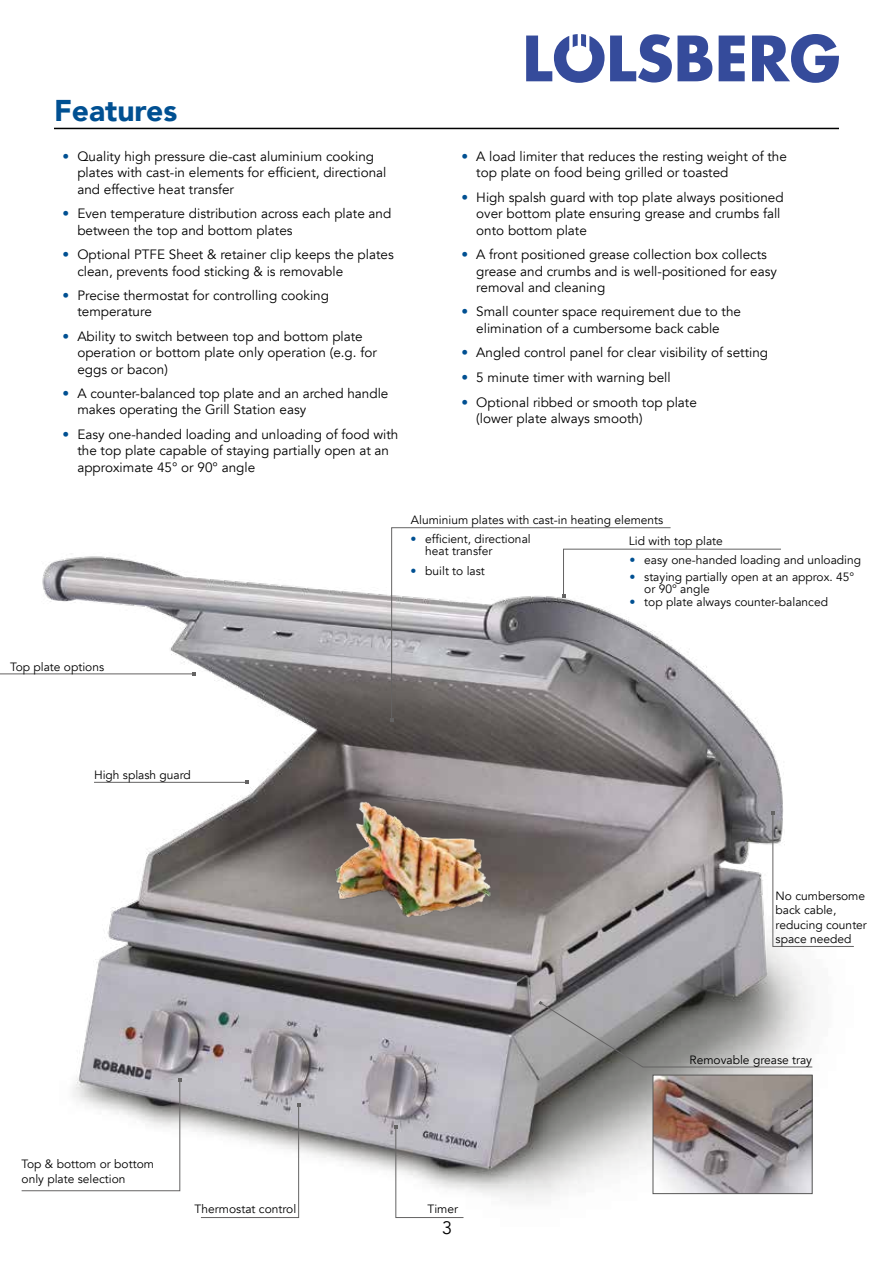
<style>
.page{position:relative;width:893px;height:1263px;background:#fff}
.page>*{position:absolute;margin:0;border:0;box-sizing:border-box;transform-origin:0 0}
.t1{font:900 30px "Avenir";color:#005092}
.t2{font:18px "Avenir";color:#000}
.t3{font:13.5px/16.2px "Avenir";color:#000}
.t4{font:12px/14.4px "Avenir";color:#000}
.s1{color:#005092}
</style>
<div class="page">
<hr style="left:54px;top:128px;width:785px;height:1px;background:#000">
<svg style="left:752px;top:34px;width:87px;height:49px"></svg>
<svg style="left:719px;top:36px;width:26px;height:45px"></svg>
<svg style="left:526px;top:34px;width:186px;height:49px"></svg>
<img style="left:21px;top:553px;width:792px;height:648px">
<img style="left:655px;top:1077px;width:155px;height:115px">
<div style="left:653px;top:1075px;width:159px;height:119px;border:1px solid #575756"></div>
<svg style="left:538px;top:1001px;width:275px;height:67px;background:#9e9e9d"></svg>
<svg style="left:200px;top:1103px;width:100px;height:115px"></svg>
<svg style="left:21px;top:1078px;width:160px;height:113px"></svg>
<hr style="left:94px;top:782px;width:153px;height:1px;background:#646363">
<svg style="left:0;top:673px;width:194px;height:277px"></svg>
<svg style="left:671px;top:548px;width:111px;height:50px"></svg>
<svg style="left:391px;top:527px;width:280px;height:194px"></svg>
<svg style="left:771px;top:812px;width:83px;height:135px"></svg>
<img style="left:328px;top:798px;width:184px;height:123px">
<svg style="left:394px;top:1126px;width:70px;height:92px"></svg>
<h1 class="t1" style="left:54px;top:85px;width:125px">Features</h1>
<p class="t3" style="left:77px;top:149px;width:311px;text-indent:-15px"><span class="s1">•</span> Quality high pressure die-cast aluminium cooking plates with cast-in elements for efficient, directional and effective heat transfer</p>
<p class="t3" style="left:77px;top:206px;width:315px;text-indent:-15px"><span class="s1">•</span> Even temperature distribution across each plate and between the top and bottom plates</p>
<p class="t3" style="left:77px;top:247px;width:318px;text-indent:-15px"><span class="s1">•</span> Optional PTFE Sheet &amp; retainer clip keeps the plates clean, prevents food sticking &amp; is removable</p>
<p class="t3" style="left:77px;top:288px;width:253px;text-indent:-15px"><span class="s1">•</span> Precise thermostat for controlling cooking temperature</p>
<p class="t3" style="left:77px;top:329px;width:301px;text-indent:-15px"><span class="s1">•</span> Ability to switch between top and bottom plate operation or bottom plate only operation (e.g. for eggs or bacon)</p>
<p class="t3" style="left:77px;top:386px;width:313px;text-indent:-15px"><span class="s1">•</span> A counter-balanced top plate and an arched handle makes operating the Grill Station easy</p>
<p class="t3" style="left:77px;top:427px;width:323px;text-indent:-15px"><span class="s1">•</span> Easy one-handed loading and unloading of food with the top plate capable of staying partially open at an approximate 45° or 90° angle</p>
<p class="t3" style="left:476px;top:149px;width:312px;text-indent:-15px"><span class="s1">•</span> A load limiter that reduces the resting weight of the top plate on food being grilled or toasted</p>
<p class="t3" style="left:476px;top:190px;width:309px;text-indent:-15px"><span class="s1">•</span> High spalsh guard with top plate always positioned over bottom plate ensuring grease and crumbs fall onto bottom plate</p>
<p class="t3" style="left:476px;top:247px;width:302px;text-indent:-15px"><span class="s1">•</span> A front positioned grease collection box collects grease and crumbs and is well-positioned for easy removal and cleaning</p>
<p class="t3" style="left:461px;top:304px;width:281px;text-align:center"><span class="s1">•</span> Small counter space requirement due to the elimination of a cumbersome back cable</p>
<p class="t3" style="left:461px;top:345px;width:308px"><span class="s1">•</span> Angled control panel for clear visibility of setting</p>
<p class="t3" style="left:461px;top:369px;width:211px"><span class="s1">•</span> 5 minute timer with warning bell</p>
<p class="t3" style="left:476px;top:394px;width:222px;text-indent:-15px"><span class="s1">•</span> Optional ribbed or smooth top plate (lower plate always smooth)</p>
<p class="t4" style="left:411px;top:513px;width:254px">Aluminium plates with cast-in heating elements</p>
<p class="t4" style="left:410px;top:531px;width:122px"><span class="s1">•</span> efficient, directional</p>
<p class="t4" style="left:629px;top:533px;width:95px">Lid with top plate</p>
<p class="t4" style="left:425px;top:543px;width:69px">heat transfer</p>
<p class="t4" style="left:410px;top:564px;width:76px"><span class="s1">•</span> built to last</p>
<p class="t4" style="left:629px;top:553px;width:233px"><span class="s1">•</span> easy one-handed loading and unloading</p>
<p class="t4" style="left:644px;top:571px;width:212px;line-height:12px;text-indent:-15px"><span class="s1">•</span> staying partially open at an approx. 45° or 90° angle</p>
<p class="t4" style="left:629px;top:595px;width:200px"><span class="s1">•</span> top plate always counter-balanced</p>
<p class="t4" style="left:10px;top:660px;width:95px">Top plate options</p>
<p class="t4" style="left:94px;top:768px;width:98px">High splash guard</p>
<p class="t4" style="left:22px;top:1157px;width:134px">Top &amp; bottom or bottom only plate selection</p>
<p class="t4" style="left:776px;top:889px;width:93px">No cumbersome back cable, reducing counter space needed</p>
<p class="t4" style="left:690px;top:1052px;width:124px">Removable grease tray</p>
<p class="t4" style="left:195px;top:1201px;width:103px">Thermostat control</p>
<p class="t4" style="left:428px;top:1202px;width:32px">Timer</p>
<h2 class="t2" style="left:442px;top:1217px;width:12px">3</h2>
</div>
